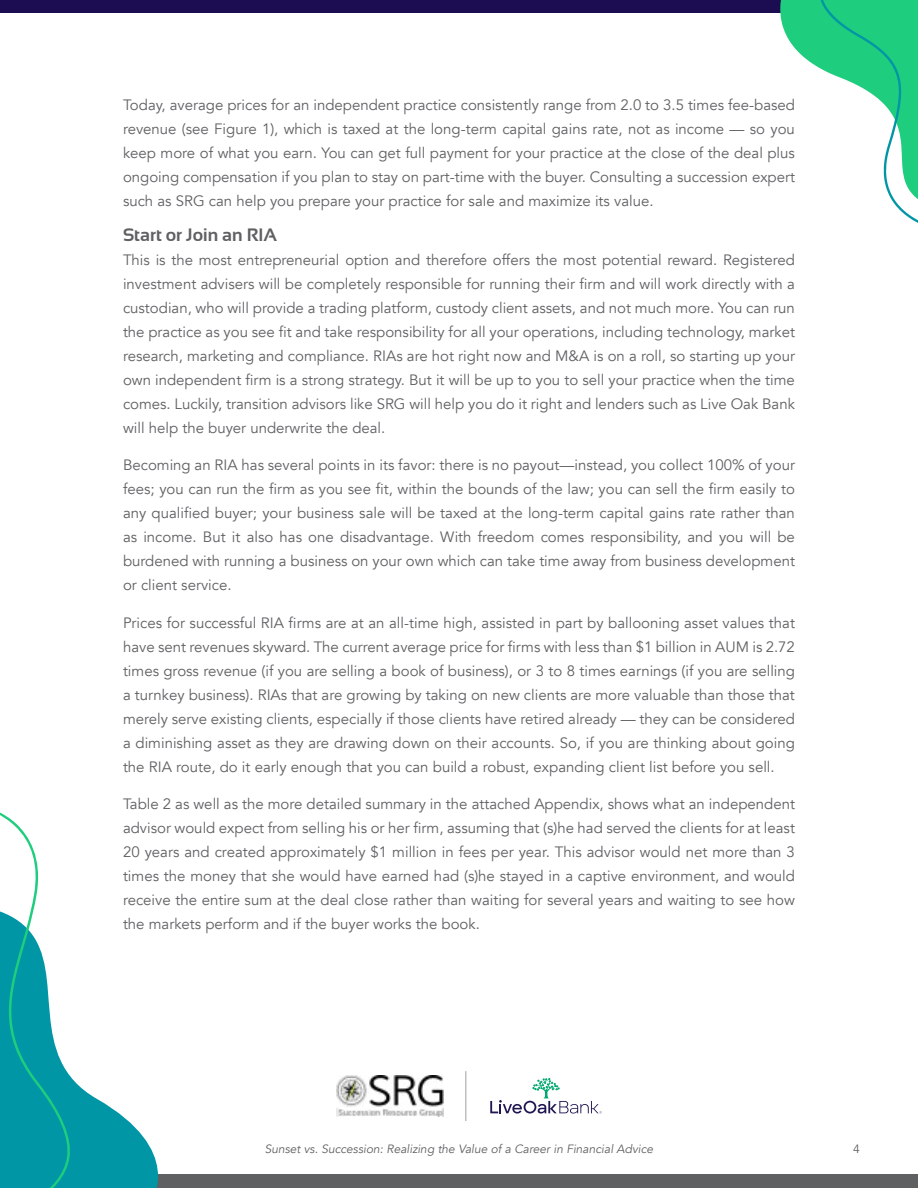
<style>
.page{position:relative;width:918px;height:1188px;background:#fff}
.page>*{position:absolute;margin:0;border:0;box-sizing:border-box;transform-origin:0 0}
.t1{font:700 18px "Sansation";color:#5f6062}
.t2{font:15px/24px "Avenir";color:#5f6062;text-align:justify}
.t3{font:italic 12px "Avenir";color:#5f6062}
.t4{font:12px "Avenir";color:#5f6062}
</style>
<div class="page">
<div style="left:0;top:1174px;width:918px;height:14px;background:#5f6062"></div>
<div style="left:0;top:0;width:918px;height:14px;background:#1c0d52"></div>
<svg style="left:490px;top:1078px;width:112px;height:36px"></svg>
<img style="left:337px;top:1076px;width:106px;height:41px">
<hr style="left:465px;top:1071px;width:1px;height:50px;background:#bcbec0">
<svg style="left:72px;top:1078px;width:86px;height:110px;fill:#0096a6"></svg>
<svg style="left:0;top:812px;width:72px;height:376px"></svg>
<svg style="left:780px;top:0;width:138px;height:223px"></svg>
<p class="t2" style="left:123px;top:93px;width:674px">Today, average prices for an independent practice consistently range from 2.0 to 3.5 times fee-based revenue (see Figure 1), which is taxed at the long-term capital gains rate, not as income — so you keep more of what you earn. You can get full payment for your practice at the close of the deal plus ongoing compensation if you plan to stay on part-time with the buyer. Consulting a succession expert such as SRG can help you prepare your practice for sale and maximize its value.</p>
<p class="t1" style="left:123px;top:224px;width:156px">Start or Join an RIA</p>
<p class="t2" style="left:123px;top:248px;width:674px">This is the most entrepreneurial option and therefore offers the most potential reward. Registered investment advisers will be completely responsible for running their firm and will work directly with a custodian, who will provide a trading platform, custody client assets, and not much more. You can run the practice as you see fit and take responsibility for all your operations, including technology, market research, marketing and compliance. RIAs are hot right now and M&amp;A is on a roll, so starting up your own independent firm is a strong strategy. But it will be up to you to sell your practice when the time comes. Luckily, transition advisors like SRG will help you do it right and lenders such as Live Oak Bank will help the buyer underwrite the deal.</p>
<p class="t2" style="left:123px;top:453px;width:674px">Becoming an RIA has several points in its favor: there is no payout—instead, you collect 100% of your fees; you can run the firm as you see fit, within the bounds of the law; you can sell the firm easily to any qualified buyer; your business sale will be taxed at the long-term capital gains rate rather than as income. But it also has one disadvantage. With freedom comes responsibility, and you will be burdened with running a business on your own which can take time away from business development or client service.</p>
<p class="t2" style="left:123px;top:611px;width:674px">Prices for successful RIA firms are at an all-time high, assisted in part by ballooning asset values that have sent revenues skyward. The current average price for firms with less than $1 billion in AUM is 2.72 times gross revenue (if you are selling a book of business), or 3 to 8 times earnings (if you are selling a turnkey business). RIAs that are growing by taking on new clients are more valuable than those that merely serve existing clients, especially if those clients have retired already — they can be considered a diminishing asset as they are drawing down on their accounts. So, if you are thinking about going the RIA route, do it early enough that you can build a robust, expanding client list before you sell.</p>
<p class="t2" style="left:123px;top:792px;width:674px">Table 2 as well as the more detailed summary in the attached Appendix, shows what an independent advisor would expect from selling his or her firm, assuming that (s)he had served the clients for at least 20 years and created approximately $1 million in fees per year. This advisor would net more than 3 times the money that she would have earned had (s)he stayed in a captive environment, and would receive the entire sum at the deal close rather than waiting for several years and waiting to see how the markets perform and if the buyer works the book.</p>
<p class="t3" style="left:265px;top:1142px;width:390px">Sunset vs. Succession: Realizing the Value of a Career in Financial Advice</p>
<p class="t4" style="left:853px;top:1142px;width:8px">4</p>
</div>
